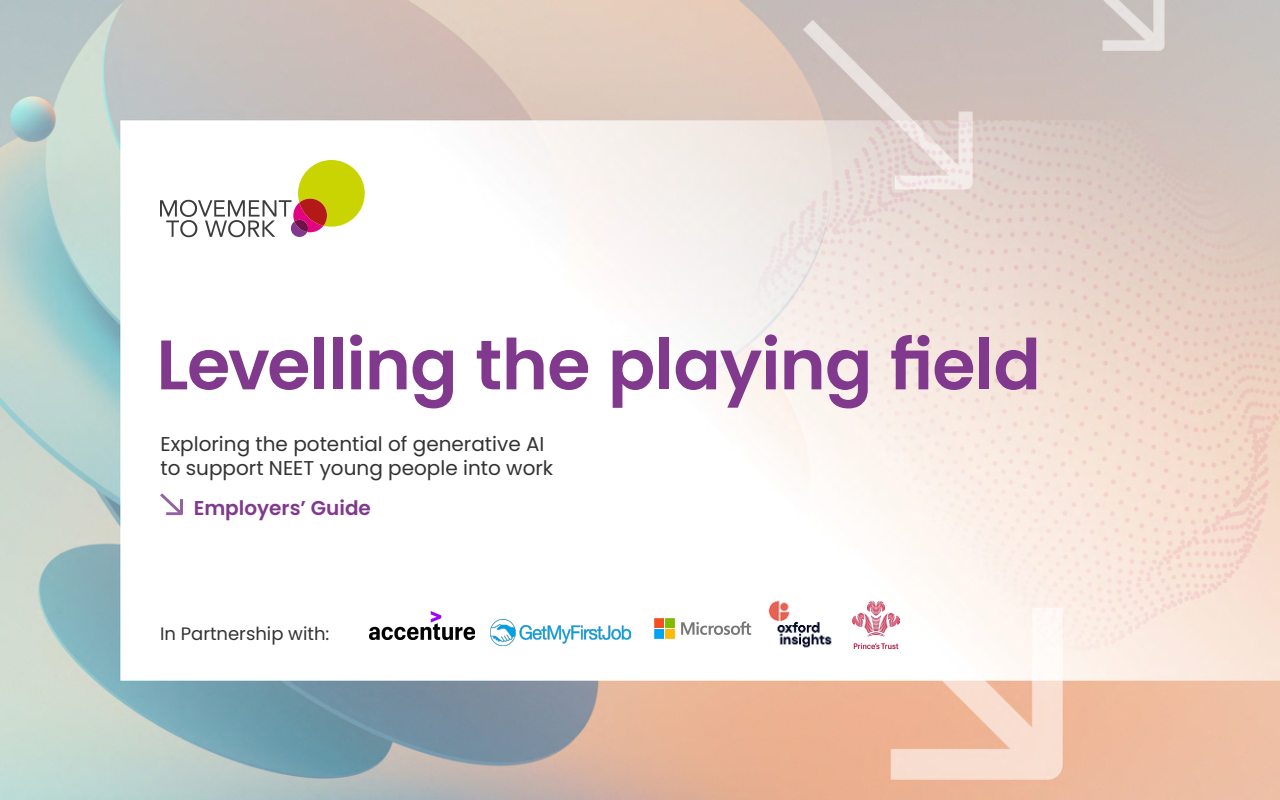
<style>
.page{position:relative;width:1280px;height:800px;background:#fff}
.page>*{position:absolute;margin:0;border:0;box-sizing:border-box;transform-origin:0 0}
.t1{font:600 70px "Poppins";letter-spacing:-.015em;color:#80398d}
.t2{font:20px/24px "Poppins";color:#333}
.t3{font:600 20px "Poppins";color:#80398d}
.t4{font:18px "Poppins";color:#333}
</style>
<div class="page">
<img style="left:0;top:0;width:1280px;height:800px">
<img style="left:762px;top:592px;width:80px;height:66px">
<svg style="left:654px;top:618px;width:97px;height:21px"></svg>
<img style="left:369px;top:612px;width:106px;height:28px">
<img style="left:852px;top:602px;width:47px;height:46px">
<img style="left:491px;top:620px;width:140px;height:25px">
<svg style="left:160px;top:160px;width:205px;height:77px"></svg>
<svg style="left:160px;top:493px;width:23px;height:22px"></svg>
<h1 class="t1" style="left:156px;top:324px;width:886px">Levelling the playing field</h1>
<p class="t2" style="left:160px;top:432px;width:394px">Exploring the potential of generative AI to support NEET young people into work</p>
<p class="t3" style="left:194px;top:497px;width:179px">Employers’ Guide</p>
<p class="t4" style="left:160px;top:623px;width:171px">In Partnership with:</p>
</div>
